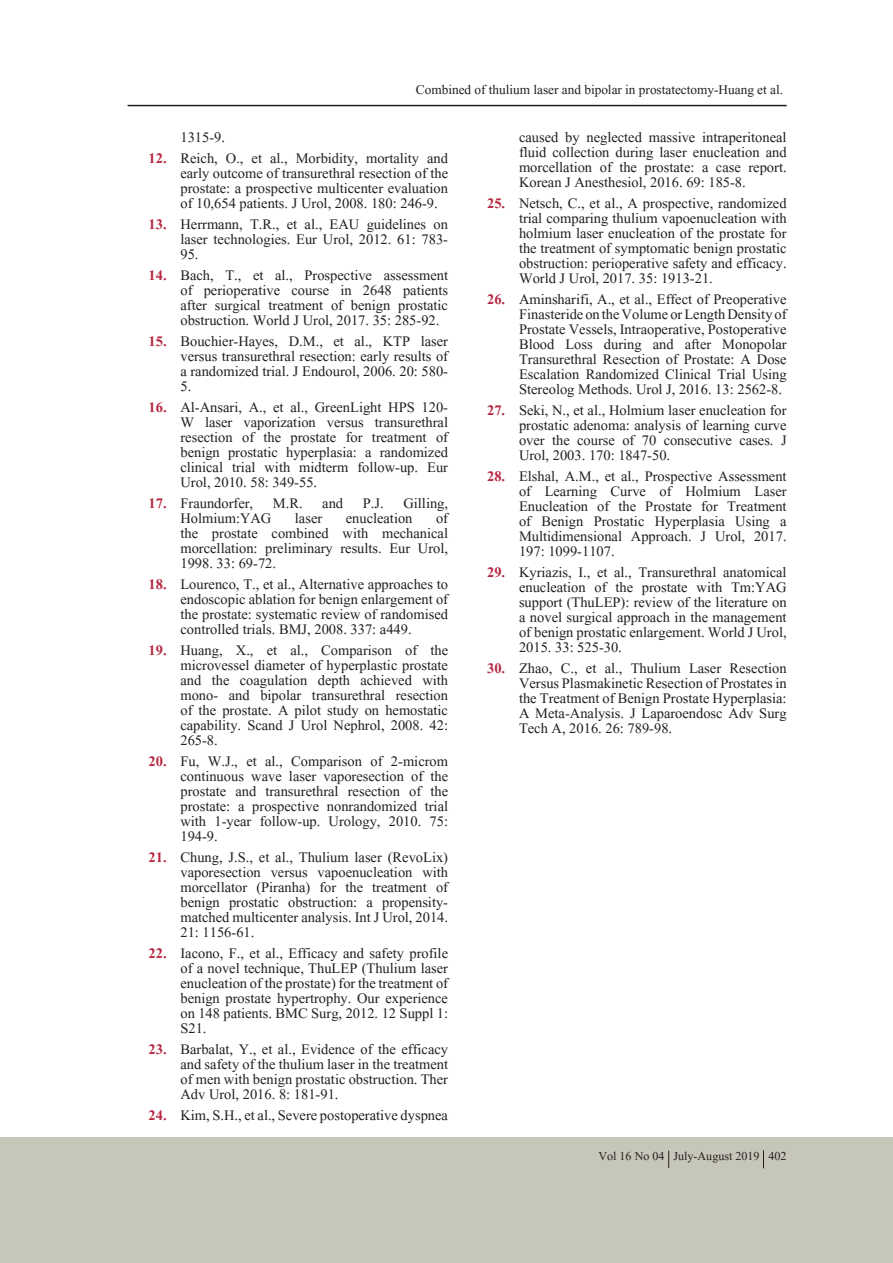
<style>
.page{position:relative;width:893px;height:1263px;background:#fff}
.page>*{position:absolute;margin:0;border:0;box-sizing:border-box;transform-origin:0 0}
.t1{font:18px/15px "Aparajita";color:#231f20;text-align:justify}
.t2{font:16.5px "Aparajita";color:#231f20}
.t3{font:15px "Aparajita";color:#231f20}
.s1{font-weight:700;color:#b62841}
</style>
<div class="page">
<div style="left:0;top:1137px;width:893px;height:126px;background:#c7c7b9"></div>
<hr style="left:128px;top:105px;width:659px;height:1px;background:#231f20">
<svg style="left:668px;top:1150px;width:1px;height:18px"></svg>
<svg style="left:763px;top:1150px;width:1px;height:18px"></svg>
<p class="t2" style="left:416px;top:81px;width:369px">Combined of thulium laser and bipolar in prostatectomy-Huang et al.</p>
<p class="t1" style="left:180px;top:132px;width:46px">1315-9.</p>
<p class="t1" style="left:180px;top:153px;width:269px;text-indent:-32px"><span class="s1">12.</span> Reich, O., et al., Morbidity, mortality and early outcome of transurethral resection of the prostate: a prospective multicenter evaluation of 10,654 patients. J Urol, 2008. 180: 246-9.</p>
<p class="t1" style="left:180px;top:219px;width:269px;text-indent:-32px"><span class="s1">13.</span> Herrmann, T.R., et al., EAU guidelines on laser technologies. Eur Urol, 2012. 61: 783- 95.</p>
<p class="t1" style="left:180px;top:270px;width:269px;text-indent:-32px"><span class="s1">14.</span> Bach, T., et al., Prospective assessment of perioperative course in 2648 patients after surgical treatment of benign prostatic obstruction. World J Urol, 2017. 35: 285-92.</p>
<p class="t1" style="left:180px;top:336px;width:269px;text-indent:-32px"><span class="s1">15.</span> Bouchier-Hayes, D.M., et al., KTP laser versus transurethral resection: early results of a randomized trial. J Endourol, 2006. 20: 580- 5.</p>
<p class="t1" style="left:180px;top:402px;width:269px;text-indent:-32px"><span class="s1">16.</span> Al-Ansari, A., et al., GreenLight HPS 120- W laser vaporization versus transurethral resection of the prostate for treatment of benign prostatic hyperplasia: a randomized clinical trial with midterm follow-up. Eur Urol, 2010. 58: 349-55.</p>
<p class="t1" style="left:180px;top:498px;width:269px;text-indent:-32px"><span class="s1">17.</span> Fraundorfer, M.R. and P.J. Gilling,<br>Holmium:YAG</p>
<p class="t1" style="left:295px;top:513px;width:29px">laser</p>
<p class="t1" style="left:346px;top:513px;width:68px">enucleation</p>
<p class="t1" style="left:180px;top:513px;width:269px;text-indent:256px">of the prostate combined with mechanical morcellation: preliminary results. Eur Urol, 1998. 33: 69-72.</p>
<p class="t1" style="left:180px;top:579px;width:269px;text-indent:-32px"><span class="s1">18.</span> Lourenco, T., et al., Alternative approaches to endoscopic ablation for benign enlargement of the prostate: systematic review of randomised controlled trials. BMJ, 2008. 337: a449.</p>
<p class="t1" style="left:180px;top:645px;width:269px;text-indent:-32px"><span class="s1">19.</span> Huang, X., et al., Comparison of the microvessel diameter of hyperplastic prostate and the coagulation depth achieved with mono- and bipolar transurethral resection of the prostate. A pilot study on hemostatic capability. Scand J Urol Nephrol, 2008. 42:<br>265-8.</p>
<p class="t1" style="left:180px;top:756px;width:269px;text-indent:-32px"><span class="s1">20.</span> Fu, W.J., et al., Comparison of 2-microm continuous wave laser vaporesection of the prostate and transurethral resection of the prostate: a prospective nonrandomized trial with 1-year follow-up. Urology, 2010. 75:<br>194-9.</p>
<p class="t1" style="left:180px;top:852px;width:269px;text-indent:-32px"><span class="s1">21.</span> Chung, J.S., et al., Thulium laser (RevoLix) vaporesection versus vapoenucleation with morcellator (Piranha) for the treatment of benign prostatic obstruction: a propensity&shy;matched multicenter analysis. Int J Urol, 2014.<br>21: 1156-61.</p>
<p class="t1" style="left:180px;top:948px;width:269px;text-indent:-32px"><span class="s1">22.</span> Iacono, F., et al., Efficacy and safety profile of a novel technique, ThuLEP (Thulium laser enucleation of the prostate) for the treatment of benign prostate hypertrophy. Our experience on 148 patients. BMC Surg, 2012. 12 Suppl 1:<br>S21.</p>
<p class="t1" style="left:180px;top:1044px;width:269px;text-indent:-32px"><span class="s1">23.</span> Barbalat, Y., et al., Evidence of the efficacy and safety of the thulium laser in the treatment of men with benign prostatic obstruction. Ther Adv Urol, 2016. 8: 181-91.</p>
<p class="t1" style="left:149px;top:1110px;width:301px"><span class="s1">24.</span> Kim, S.H., et al., Severe postoperative dyspnea</p>
<p class="t1" style="left:519px;top:131px;width:269px">caused by neglected massive intraperitoneal fluid collection during laser enucleation and morcellation of the prostate: a case report.<br>Korean J Anesthesiol, 2016. 69: 185-8.</p>
<p class="t1" style="left:519px;top:197px;width:269px;text-indent:-32px"><span class="s1">25.</span> Netsch, C., et al., A prospective, randomized trial comparing thulium vapoenucleation with holmium laser enucleation of the prostate for the treatment of symptomatic benign prostatic obstruction: perioperative safety and efficacy.<br>World J Urol, 2017. 35: 1913-21.</p>
<p class="t1" style="left:519px;top:293px;width:269px;text-indent:-32px"><span class="s1">26.</span> Aminsharifi, A., et al., Effect of Preoperative Finasteride on the Volume or Length Density of Prostate Vessels, Intraoperative, Postoperative Blood Loss during and after Monopolar Transurethral Resection of Prostate: A Dose Escalation Randomized Clinical Trial Using Stereolog Methods. Urol J, 2016. 13: 2562-8.</p>
<p class="t1" style="left:519px;top:404px;width:269px;text-indent:-32px"><span class="s1">27.</span> Seki, N., et al., Holmium laser enucleation for prostatic adenoma: analysis of learning curve over the course of 70 consecutive cases. J Urol, 2003. 170: 1847-50.</p>
<p class="t1" style="left:519px;top:470px;width:269px;text-indent:-32px"><span class="s1">28.</span> Elshal, A.M., et al., Prospective Assessment of Learning Curve of Holmium Laser Enucleation of the Prostate for Treatment of Benign Prostatic Hyperplasia Using a Multidimensional Approach. J Urol, 2017.<br>197: 1099-1107.</p>
<p class="t1" style="left:519px;top:566px;width:269px;text-indent:-32px"><span class="s1">29.</span> Kyriazis, I., et al., Transurethral anatomical enucleation of the prostate with Tm:YAG support (ThuLEP): review of the literature on a novel surgical approach in the management of benign prostatic enlargement. World J Urol, 2015. 33: 525-30.</p>
<p class="t1" style="left:519px;top:662px;width:269px;text-indent:-32px"><span class="s1">30.</span> Zhao, C., et al., Thulium Laser Resection Versus Plasmakinetic Resection of Prostates in the Treatment of Benign Prostate Hyperplasia:<br>A Meta-Analysis. J Laparoendosc Adv Surg Tech A, 2016. 26: 789-98.</p>
<p class="t3" style="left:598px;top:1148px;width:190px">Vol 16 No 04 July-August 2019 402</p>
</div>
